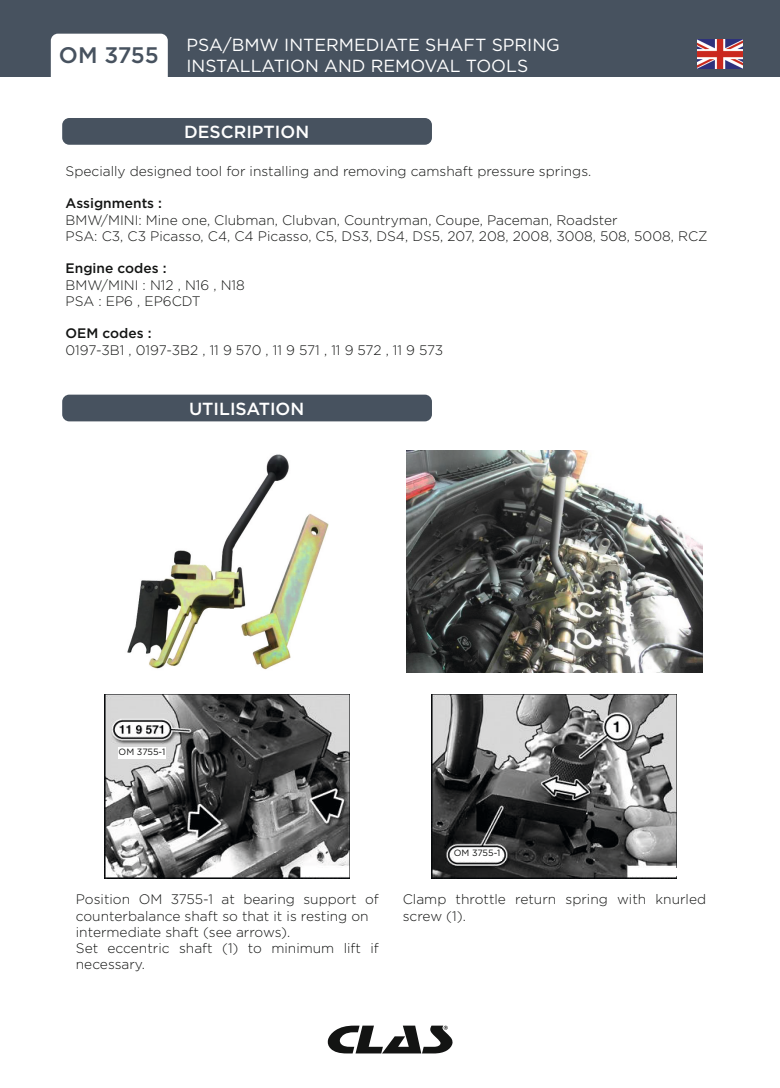
<style>
.page{position:relative;width:780px;height:1088px;background:#fff}
.page>*{position:absolute;margin:0;border:0;box-sizing:border-box;transform-origin:0 0}
.t1{font:500 22.5px "Gotham";letter-spacing:-.01em;color:#47525f}
.t2{font:17.5px/21.2px "Gotham";color:#fff}
.t3{font:500 17.5px "Gotham";color:#fff}
.t4{font:300 13.75px/16.2px "Gotham";color:#131413}
.t5{font:500 13.75px "Gotham";color:#131413}
.t6{font:9.12px "Gotham";letter-spacing:-.01em;color:#131413}
</style>
<div class="page">
<div style="left:0;top:0;width:762px;height:77px;background:#47525f"></div>
<div style="left:762px;top:0;width:18px;height:77px;background:#47525f"></div>
<div style="left:51px;top:34px;width:117px;height:58px;background:#fff;border-radius:7px"></div>
<svg style="left:327px;top:1025px;width:125px;height:28px"></svg>
<img style="left:698px;top:39px;width:44px;height:30px">
<div style="left:62px;top:395px;width:370px;height:26px;background:#47525f;border-radius:7px"></div>
<img style="left:127px;top:454px;width:202px;height:216px">
<img style="left:406px;top:451px;width:296px;height:222px">
<img style="left:105px;top:694px;width:245px;height:184px">
<img style="left:432px;top:694px;width:245px;height:184px">
<div style="left:119px;top:748px;width:47px;height:11px;background:#fff"></div>
<div style="left:453px;top:849px;width:48px;height:11px;background:#fff"></div>
<div style="left:301px;top:868px;width:47px;height:8px;background:#fff"></div>
<div style="left:629px;top:868px;width:48px;height:8px;background:#fff"></div>
<div style="left:62px;top:118px;width:370px;height:27px;background:#47525f;border-radius:7px"></div>
<h1 class="t1" style="left:59px;top:40px;width:101px">OM 3755</h1>
<p class="t2" style="left:186px;top:34px;width:375px">PSA/BMW INTERMEDIATE SHAFT SPRING<br>INSTALLATION AND REMOVAL TOOLS</p>
<p class="t3" style="left:184px;top:121px;width:127px">DESCRIPTION</p>
<p class="t4" style="left:66px;top:162px;width:527px">Specially designed tool for installing and removing camshaft pressure springs.</p>
<p class="t5" style="left:66px;top:194px;width:98px">Assignments :</p>
<p class="t4" style="left:66px;top:211px;width:643px">BMW/MINI: Mine one, Clubman, Clubvan, Countryman, Coupe, Paceman, Roadster<br>PSA: C3, C3 Picasso, C4, C4 Picasso, C5, DS3, DS4, DS5, 207, 208, 2008, 3008, 508, 5008, RCZ</p>
<p class="t5" style="left:66px;top:259px;width:102px">Engine codes :</p>
<p class="t4" style="left:66px;top:276px;width:181px">BMW/MINI : N12 , N16 , N18<br>PSA : EP6 , EP6CDT</p>
<p class="t5" style="left:66px;top:324px;width:87px">OEM codes :</p>
<p class="t4" style="left:66px;top:341px;width:379px">0197-3B1 , 0197-3B2 , 11 9 570 , 11 9 571 , 11 9 572 , 11 9 573</p>
<p class="t3" style="left:189px;top:397px;width:117px">UTILISATION</p>
<p class="t6" style="left:119px;top:746px;width:48px">OM 3755-1</p>
<p class="t6" style="left:453px;top:847px;width:48px">OM 3755-1</p>
<p class="t4" style="left:76px;top:891px;width:304px">Position OM 3755-1 at bearing support of counterbalance shaft so that it is resting on intermediate shaft (see arrows).<br>Set eccentric shaft (1) to minimum lift if necessary.</p>
<p class="t4" style="left:403px;top:891px;width:305px">Clamp throttle return spring with knurled screw (1).</p>
</div>
